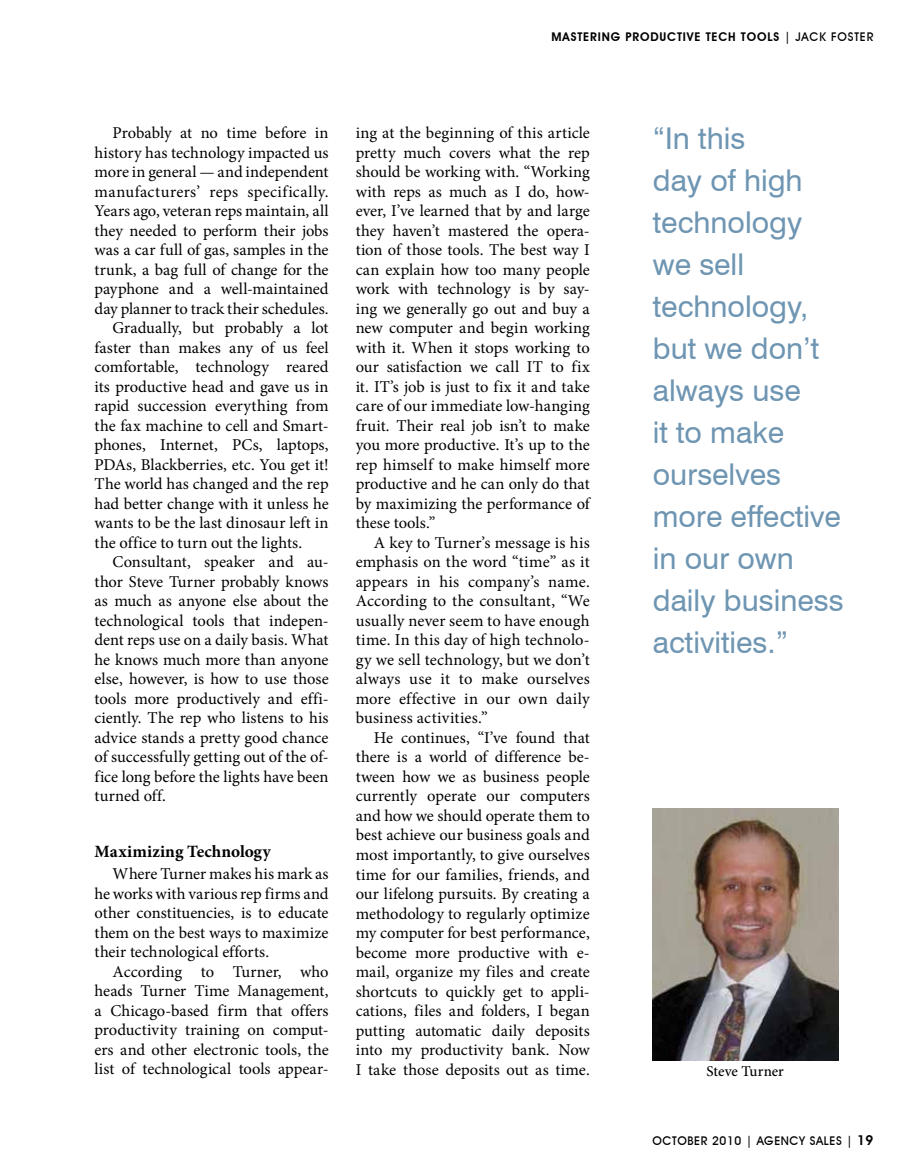
<style>
.page{position:relative;width:905px;height:1175px;background:#fff}
.page>*{position:absolute;margin:0;border:0;box-sizing:border-box;transform-origin:0 0}
.t1{font:30px/42px "Swiss 721 BT";color:#6e95b2}
.t2{font:700 17.25px "Minion Pro";letter-spacing:.005em;color:#000}
.t3{font:16.5px/19.5px "Minion Pro";color:#000;text-align:justify}
.t4{font:16.5px "Minion Pro";letter-spacing:.025em;color:#000}
.t5{font:500 15px "Minion Pro";color:#000}
.t6{font:600 12px "Avant Garde IT Cby BT";letter-spacing:.07em;color:#000}
.t7{font:500 12px "Avant Garde IT Cby BT";letter-spacing:.05em;color:#000}
.s1{font-weight:500}
.s2{font-weight:600;font-size:13.5px}
</style>
<div class="page">
<img style="left:652px;top:808px;width:186px;height:252px">
<p class="t6" style="left:551px;top:29px;width:323px">MASTERING PRODUCTIVE TECH TOOLS <span class="s1">| JACK FOSTER</span></p>
<p class="t3" style="left:113px;top:123px;width:217px">Probably at no time before in</p>
<p class="t3" style="left:94px;top:143px;width:235px">history has technology impacted us</p>
<p class="t3" style="left:94px;top:162px;width:236px">more in general — and independent</p>
<p class="t4" style="left:94px;top:180px;width:235px">manufacturers’ reps specifically.</p>
<p class="t3" style="left:94px;top:201px;width:236px">Years ago, veteran reps maintain, all</p>
<p class="t3" style="left:94px;top:221px;width:235px">they needed to perform their jobs</p>
<p class="t3" style="left:94px;top:240px;width:235px">was a car full of gas, samples in the</p>
<p class="t3" style="left:94px;top:260px;width:235px">trunk, a bag full of change for the</p>
<p class="t3" style="left:94px;top:279px;width:235px">payphone and a well-maintained</p>
<p class="t3" style="left:94px;top:299px;width:235px">day planner to track their schedules.</p>
<p class="t3" style="left:113px;top:318px;width:217px">Gradually, but probably a lot</p>
<p class="t3" style="left:94px;top:338px;width:236px">faster than makes any of us feel</p>
<p class="t3" style="left:94px;top:357px;width:235px">comfortable, technology reared</p>
<p class="t3" style="left:94px;top:377px;width:235px">its productive head and gave us in</p>
<p class="t3" style="left:94px;top:396px;width:235px">rapid succession everything from</p>
<p class="t3" style="left:94px;top:416px;width:236px">the fax machine to cell and Smart-</p>
<p class="t3" style="left:94px;top:435px;width:235px">phones, Internet, PCs, laptops,</p>
<p class="t3" style="left:94px;top:455px;width:235px">PDAs, Blackberries, etc. You get it!</p>
<p class="t3" style="left:94px;top:474px;width:235px">The world has changed and the rep</p>
<p class="t3" style="left:94px;top:494px;width:236px">had better change with it unless he</p>
<p class="t3" style="left:94px;top:513px;width:235px">wants to be the last dinosaur left in</p>
<p class="t3" style="left:94px;top:533px;width:209px">the office to turn out the lights.</p>
<p class="t3" style="left:113px;top:552px;width:218px">Consultant, speaker and au-</p>
<p class="t3" style="left:94px;top:572px;width:235px">thor Steve Turner probably knows</p>
<p class="t3" style="left:94px;top:591px;width:235px">as much as anyone else about the</p>
<p class="t3" style="left:94px;top:611px;width:236px">technological tools that indepen-</p>
<p class="t3" style="left:94px;top:630px;width:235px">dent reps use on a daily basis. What</p>
<p class="t3" style="left:94px;top:650px;width:235px">he knows much more than anyone</p>
<p class="t3" style="left:94px;top:669px;width:236px">else, however, is how to use those</p>
<p class="t3" style="left:94px;top:689px;width:236px">tools more productively and effi-</p>
<p class="t3" style="left:94px;top:708px;width:236px">ciently. The rep who listens to his</p>
<p class="t3" style="left:94px;top:728px;width:235px">advice stands a pretty good chance</p>
<p class="t3" style="left:94px;top:747px;width:236px">of successfully getting out of the of-</p>
<p class="t3" style="left:94px;top:767px;width:235px">fice long before the lights have been</p>
<p class="t3" style="left:94px;top:786px;width:73px">turned off.</p>
<p class="t2" style="left:94px;top:839px;width:178px">Maximizing Technology</p>
<p class="t3" style="left:94px;top:864px;width:236px;text-indent:18px">Where Turner makes his mark as he works with various rep firms and other constituencies, is to educate them on the best ways to maximize their technological efforts.</p>
<p class="t3" style="left:94px;top:962px;width:236px;text-indent:18px">According to Turner, who heads Turner Time Management, a Chicago-based firm that offers productivity training on comput&shy;ers and other electronic tools, the list of technological tools appear-</p>
<p class="t3" style="left:355px;top:123px;width:236px">ing at the beginning of this article pretty much covers what the rep should be working with. “Working with reps as much as I do, how&shy;ever, I’ve learned that by and large they haven’t mastered the opera&shy;tion of those tools. The best way I can explain how too many people work with technology is by say&shy;ing we generally go out and buy a new computer and begin working with it. When it stops working to our satisfaction we call IT to fix it. IT’s job is just to fix it and take care of our immediate low-hanging fruit. Their real job isn’t to make you more productive. It’s up to the rep himself to make himself more productive and he can only do that by maximizing the performance of these tools.”</p>
<p class="t3" style="left:355px;top:533px;width:236px;text-indent:18px">A key to Turner’s message is his emphasis on the word “time” as it appears in his company’s name.<br>According to the consultant, “We usually never seem to have enough time. In this day of high technolo&shy;gy we sell technology, but we don’t always use it to make ourselves more effective in our own daily business activities.”</p>
<p class="t3" style="left:355px;top:728px;width:236px;text-indent:18px">He continues, “I’ve found that there is a world of difference be&shy;tween how we as business people currently operate our computers and how we should operate them to best achieve our business goals and most importantly, to give ourselves time for our families, friends, and our lifelong pursuits. By creating a methodology to regularly optimize my computer for best performance, become more productive with e&shy;mail, organize my files and create shortcuts to quickly get to appli&shy;cations, files and folders, I began putting automatic daily deposits into my productivity bank. Now I take those deposits out as time.</p>
<h1 class="t1" style="left:652px;top:117px;width:192px">“In this<br>day of high technology we sell technology, but we don’t always use<br>it to make ourselves more effective in our own daily business activities.”</h1>
<p class="t5" style="left:706px;top:1061px;width:79px">Steve Turner</p>
<p class="t7" style="left:652px;top:1133px;width:222px">OCTOBER 2010 | AGENCY SALES | <span class="s2">19</span></p>
</div>
